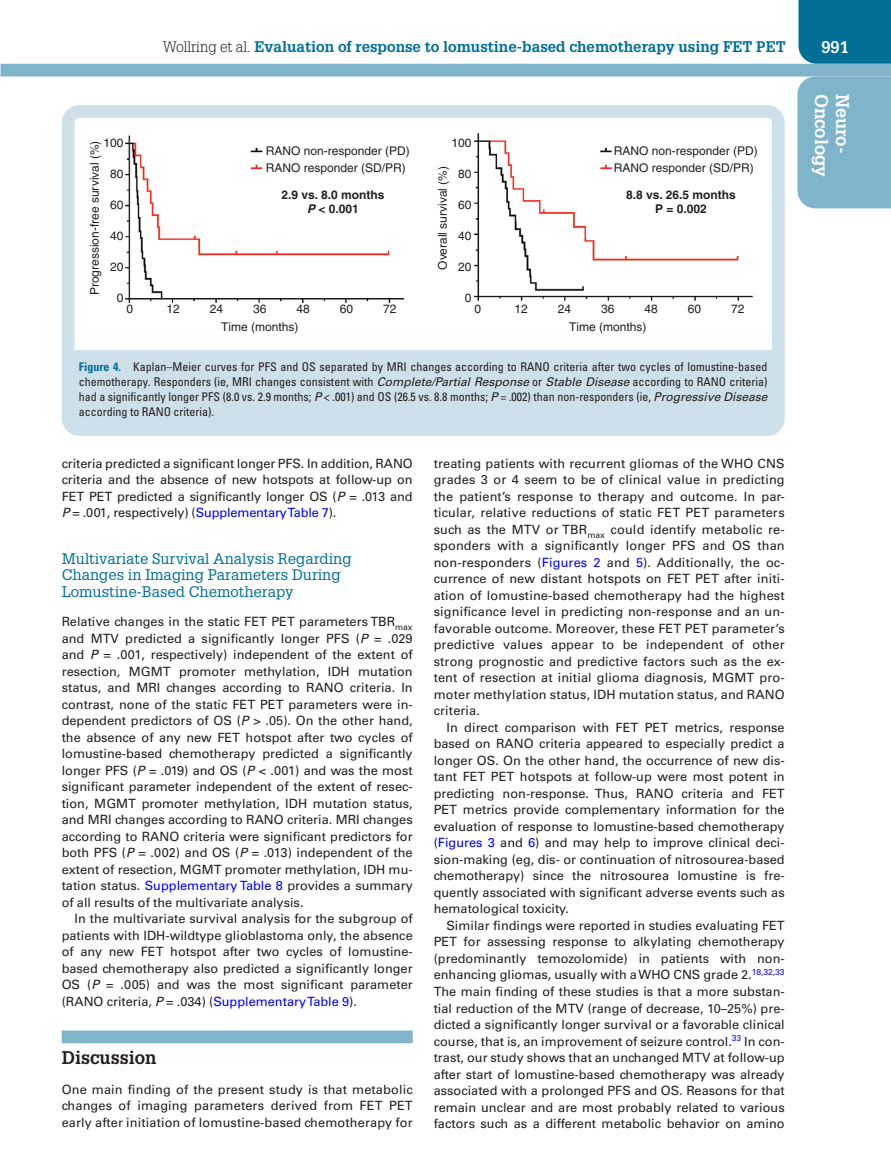
<style>
.page{position:relative;width:891px;height:1175px;background:#fff}
.page>*{position:absolute;margin:0;border:0;box-sizing:border-box;transform-origin:0 0}
.t1{font:700 18px "Glypha LT Std";color:#fff}
.t2{font:700 18px "Glypha LT Std";color:#231f20}
.t3{font:700 16.5px "Glypha LT Std";color:#fff}
.t4{font:15px/16.5px "Glypha LT Std";color:#006e96}
.t5{font:700 15px "Glypha LT Std";color:#006e96}
.t6{font:12.75px/16.5px "Univers LT Std";color:#231f20;text-align:justify}
.t7{font:condensed 12px/15px "Univers LT Std";color:#231f20;text-align:justify}
.t8{font:12px/16.6px "Helvetica";color:#231f20}
.t9{font:700 12px/14.4px "Helvetica";color:#231f20;text-align:center}
.s1{font-weight:300;color:#231f20}
.s2{font-style:italic}
.s3{font-weight:700;color:#006e96}
.s4{font-style:italic;font-stretch:normal}
.s5{color:#00f}
</style>
<div class="page">
<div style="left:799px;top:0;width:92px;height:64px;background:#006e96"></div>
<div style="left:1px;top:64px;width:890px;height:12px;background:#7fb4ca"></div>
<div style="left:797px;top:76px;width:94px;height:132px;background:#7fb4ca"></div>
<div style="left:62px;top:1030px;width:351px;height:13px;background:#7fb4ca"></div>
<div style="left:70px;top:350px;width:706px;height:73px;background:#cee0ea"></div>
<img style="left:125px;top:133px;width:627px;height:169px">
<div style="left:62px;top:105px;width:723px;height:331px;border:13px solid #cee0ea;border-radius:12px"></div>
<p class="t8" style="left:104px;top:135px;width:22px">100</p>
<p class="t8" style="left:86px;top:295px;width:156px;rotate:-90deg">Progression-free survival (%)</p>
<p class="t8" style="left:110px;top:166px;width:15px">80</p>
<p class="t8" style="left:110px;top:196px;width:15px">60</p>
<p class="t8" style="left:110px;top:227px;width:15px">40</p>
<p class="t8" style="left:110px;top:258px;width:15px">20</p>
<p class="t8" style="left:117px;top:289px;width:8px">0</p>
<p class="t5" style="left:163px;top:37px;width:624px"><span class="s1">Wollring et al.</span> Evaluation of response to lomustine-based chemotherapy using FET PET</p>
<p class="t3" style="left:821px;top:37px;width:29px">991</p>
<h1 class="t1" style="left:833px;top:94px;width:85px;rotate:90deg">Oncology</h1>
<h1 class="t1" style="left:854px;top:94px;width:61px;rotate:90deg">Neuro-</h1>
<p class="t8" style="left:452px;top:135px;width:22px">100</p>
<p class="t8" style="left:266px;top:142px;width:146px">RANO non-responder (PD)<br>RANO responder (SD/PR)</p>
<p class="t9" style="left:282px;top:187px;width:104px">2.9 vs. 8.0 months<br><span class="s2">P</span> &lt; 0.001</p>
<p class="t8" style="left:614px;top:142px;width:146px">RANO non-responder (PD)<br>RANO responder (SD/PR)</p>
<p class="t9" style="left:626px;top:187px;width:111px">8.8 vs. 26.5 months<br>P = 0.002</p>
<p class="t8" style="left:434px;top:270px;width:105px;rotate:-90deg">Overall survival (%)</p>
<p class="t8" style="left:458px;top:166px;width:15px">80</p>
<p class="t8" style="left:458px;top:196px;width:15px">60</p>
<p class="t8" style="left:458px;top:227px;width:15px">40</p>
<p class="t8" style="left:458px;top:258px;width:15px">20</p>
<p class="t8" style="left:465px;top:289px;width:8px">0</p>
<p class="t8" style="left:474px;top:301px;width:8px">0</p>
<p class="t8" style="left:514px;top:301px;width:15px">12</p>
<p class="t8" style="left:558px;top:301px;width:15px">24</p>
<p class="t8" style="left:569px;top:301px;width:79px;line-height:17.1px;text-align:center">36<br>Time (months)</p>
<p class="t8" style="left:644px;top:301px;width:15px">48</p>
<p class="t8" style="left:688px;top:301px;width:15px">60</p>
<p class="t8" style="left:731px;top:301px;width:15px">72</p>
<p class="t7" style="left:79px;top:359px;width:690px"><span class="s3">Figure 4.</span> Kaplan–Meier curves for PFS and OS separated by MRI changes according to RANO criteria after two cycles of lomustine-based chemotherapy. Responders (ie, MRI changes consistent with <span class="s4">Complete/Partial Response</span> or <span class="s4">Stable Disease</span> according to RANO criteria) had a significantly longer PFS (8.0 vs. 2.9 months; <span class="s4">P</span> &lt; .001) and OS (26.5 vs. 8.8 months; <span class="s4">P</span> = .002) than non-responders (ie, <span class="s4">Progressive Disease </span>according to RANO criteria).</p>
<p class="t8" style="left:126px;top:301px;width:8px">0</p>
<p class="t8" style="left:166px;top:301px;width:15px">12</p>
<p class="t8" style="left:210px;top:301px;width:15px">24</p>
<p class="t8" style="left:221px;top:301px;width:79px;line-height:17.1px;text-align:center">36<br>Time (months)</p>
<p class="t8" style="left:296px;top:301px;width:15px">48</p>
<p class="t8" style="left:340px;top:301px;width:15px">60</p>
<p class="t8" style="left:383px;top:301px;width:15px">72</p>
<p class="t6" style="left:62px;top:455px;width:353px">criteria predicted a significant longer PFS. In addition, RANO criteria and the absence of new hotspots at follow-up on FET PET predicted a significantly longer OS (<span class="s2">P</span> = .013 and <span class="s2">P</span> = .001, respectively) (<span class="s5">Supplementary Table 7</span>).</p>
<p class="t4" style="left:62px;top:550px;width:291px">Multivariate Survival Analysis Regarding<br>Changes in Imaging Parameters During<br>Lomustine-Based Chemotherapy</p>
<p class="t6" style="left:62px;top:613px;width:353px">Relative changes in the static FET PET parameters TBR<sub>max </sub>and MTV predicted a significantly longer PFS (<span class="s2">P</span> = .029 and <span class="s2">P</span> = .001, respectively) independent of the extent of resection, MGMT promoter methylation, IDH mutation status, and MRI changes according to RANO criteria. In contrast, none of the static FET PET parameters were in&shy;dependent predictors of OS (<span class="s2">P</span> &gt; .05). On the other hand, the absence of any new FET hotspot after two cycles of lomustine-based chemotherapy predicted a significantly longer PFS (<span class="s2">P</span> = .019) and OS (<span class="s2">P</span> &lt; .001) and was the most significant parameter independent of the extent of resec&shy;tion, MGMT promoter methylation, IDH mutation status, and MRI changes according to RANO criteria. MRI changes according to RANO criteria were significant predictors for both PFS (<span class="s2">P</span> = .002) and OS (<span class="s2">P</span> = .013) independent of the extent of resection, MGMT promoter methylation, IDH mu&shy;tation status. <span class="s5">Supplementary Table 8</span> provides a summary of all results of the multivariate analysis.</p>
<p class="t6" style="left:62px;top:910px;width:353px;text-indent:13px">In the multivariate survival analysis for the subgroup of patients with IDH-wildtype glioblastoma only, the absence of any new FET hotspot after two cycles of lomustine&shy;based chemotherapy also predicted a significantly longer OS (<span class="s2">P</span> = .005) and was the most significant parameter (RANO criteria, <span class="s2">P</span> = .034) (<span class="s5">Supplementary Table 9</span>).</p>
<h1 class="t2" style="left:62px;top:1046px;width:96px">Discussion</h1>
<p class="t6" style="left:62px;top:1080px;width:353px">One main finding of the present study is that metabolic changes of imaging parameters derived from FET PET early after initiation of lomustine-based chemotherapy for</p>
<p class="t6" style="left:434px;top:455px;width:353px">treating patients with recurrent gliomas of the WHO CNS grades 3 or 4 seem to be of clinical value in predicting the patient’s response to therapy and outcome. In par&shy;ticular, relative reductions of static FET PET parameters such as the MTV or TBR<sub>max</sub> could identify metabolic re&shy;sponders with a significantly longer PFS and OS than non-responders (<span class="s5">Figures 2</span> and <span class="s5">5</span>). Additionally, the oc&shy;currence of new distant hotspots on FET PET after initi&shy;ation of lomustine-based chemotherapy had the highest significance level in predicting non-response and an un&shy;favorable outcome. Moreover, these FET PET parameter’s predictive values appear to be independent of other strong prognostic and predictive factors such as the ex&shy;tent of resection at initial glioma diagnosis, MGMT pro&shy;moter methylation status, IDH mutation status, and RANO criteria.</p>
<p class="t6" style="left:434px;top:719px;width:353px;text-indent:13px">In direct comparison with FET PET metrics, response based on RANO criteria appeared to especially predict a longer OS. On the other hand, the occurrence of new dis&shy;tant FET PET hotspots at follow-up were most potent in predicting non-response. Thus, RANO criteria and FET PET metrics provide complementary information for the evaluation of response to lomustine-based chemotherapy (<span class="s5">Figures 3</span> and <span class="s5">6</span>) and may help to improve clinical deci&shy;sion-making (eg, dis- or continuation of nitrosourea-based chemotherapy) since the nitrosourea lomustine is fre&shy;quently associated with significant adverse events such as hematological toxicity.</p>
<p class="t6" style="left:434px;top:917px;width:353px;text-indent:13px">Similar findings were reported in studies evaluating FET PET for assessing response to alkylating chemotherapy (predominantly temozolomide) in patients with non&shy;enhancing gliomas, usually with a WHO CNS grade 2.<sup>18</sup><sup>,</sup><sup>32</sup><sup>,</sup><sup>33<br></sup>The main finding of these studies is that a more substan&shy;tial reduction of the MTV (range of decrease, 10–25%) pre&shy;dicted a significantly longer survival or a favorable clinical course, that is, an improvement of seizure control.<sup>33</sup> In con&shy;trast, our study shows that an unchanged MTV at follow-up after start of lomustine-based chemotherapy was already associated with a prolonged PFS and OS. Reasons for that remain unclear and are most probably related to various factors such as a different metabolic behavior on amino</p>
</div>
